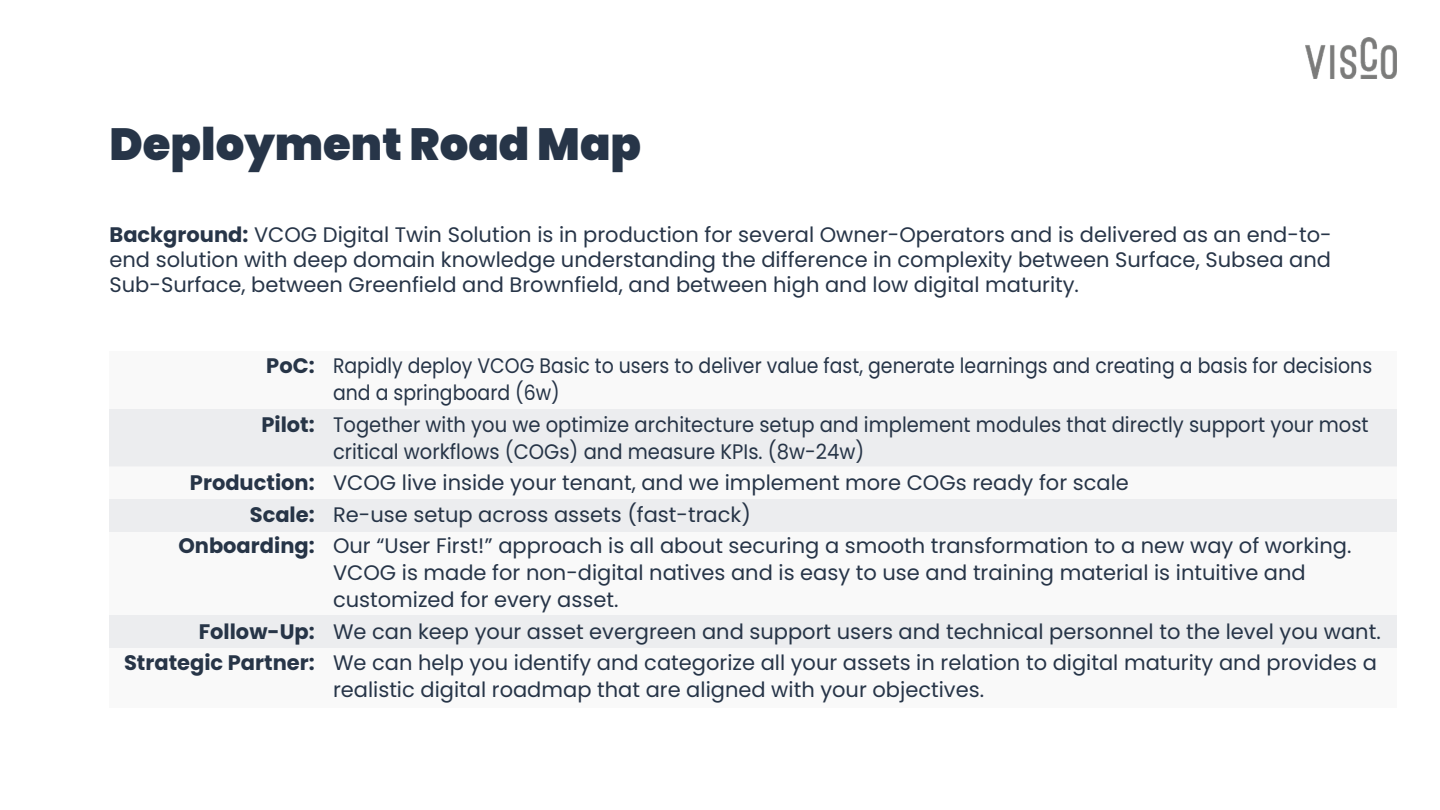
<style>
.page{position:relative;width:1440px;height:810px;background:#fff}
.page>*{position:absolute;margin:0;border:0;box-sizing:border-box;transform-origin:0 0}
.t1{font:900 45px "Poppins";color:#273548}
.t2{font:21px/31.5px "Poppins";color:#273548}
.t3{font:21px/27px "Poppins";color:#273548;scale:.93 1}
.t4{font:21px/27px "Poppins";color:#273548;scale:.9 1}
.t5{font:700 21px/31.5px "Poppins";color:#273548;text-align:right}
.s1{font-weight:700}
</style>
<div class="page">
<img style="left:1305px;top:38px;width:92px;height:41px">
<div style="left:110px;top:351px;width:1287px;height:115px;background:linear-gradient(to right,#f3f3f4,#f2f3f4)"></div>
<div style="left:110px;top:466px;width:1287px;height:66px;background:#f2f3f4"></div>
<div style="left:110px;top:532px;width:1287px;height:176px;background:linear-gradient(to right,#f7f7f7,#f7f7f7)"></div>
<h1 class="t1" style="left:110px;top:118px;width:533px">Deployment Road Map</h1>
<p class="t2" style="left:110px;top:222px;width:1224px;line-height:25.2px;text-align:justify"><span class="s1">Background:</span> VCOG Digital Twin Solution is in production for several Owner-Operators and is delivered as an end-to&shy;end solution with deep domain knowledge understanding the difference in complexity between Surface, Subsea and Sub-Surface, between Greenfield and Brownfield, and between high and low digital maturity.</p>
<p class="t5" style="left:266px;top:350px;width:50px">PoC:</p>
<p class="t5" style="left:261px;top:409px;width:55px">Pilot:</p>
<p class="t5" style="left:178px;top:467px;width:138px">Production:<br>Scale:<br>Onboarding:</p>
<p class="t5" style="left:124px;top:616px;width:192px">Follow-Up:<br>Strategic Partner:</p>
<p class="t4" style="left:333px;top:352px;width:1156px">Rapidly deploy VCOG Basic to users to deliver value fast, generate learnings and creating a basis for decisions and a springboard (6w)</p>
<p class="t3" style="left:333px;top:411px;width:1115px">Together with you we optimize architecture setup and implement modules that directly support your most critical workflows (COGs) and measure KPIs. (8w-24w)</p>
<p class="t2" style="left:333px;top:467px;width:1020px">VCOG live inside your tenant, and we implement more COGs ready for scale<br>Re-use setup across assets (fast-track)<br>Our “User First!” approach is all about securing a smooth transformation to a new way of working.</p>
<p class="t2" style="left:333px;top:559px;width:974px;line-height:27px">VCOG is made for non-digital natives and is easy to use and training material is intuitive and customized for every asset.</p>
<p class="t2" style="left:333px;top:616px;width:1049px">We can keep your asset evergreen and support users and technical personnel to the level you want.<br>We can help you identify and categorize all your assets in relation to digital maturity and provides a</p>
<p class="t2" style="left:333px;top:674px;width:653px">realistic digital roadmap that are aligned with your objectives.</p>
</div>
